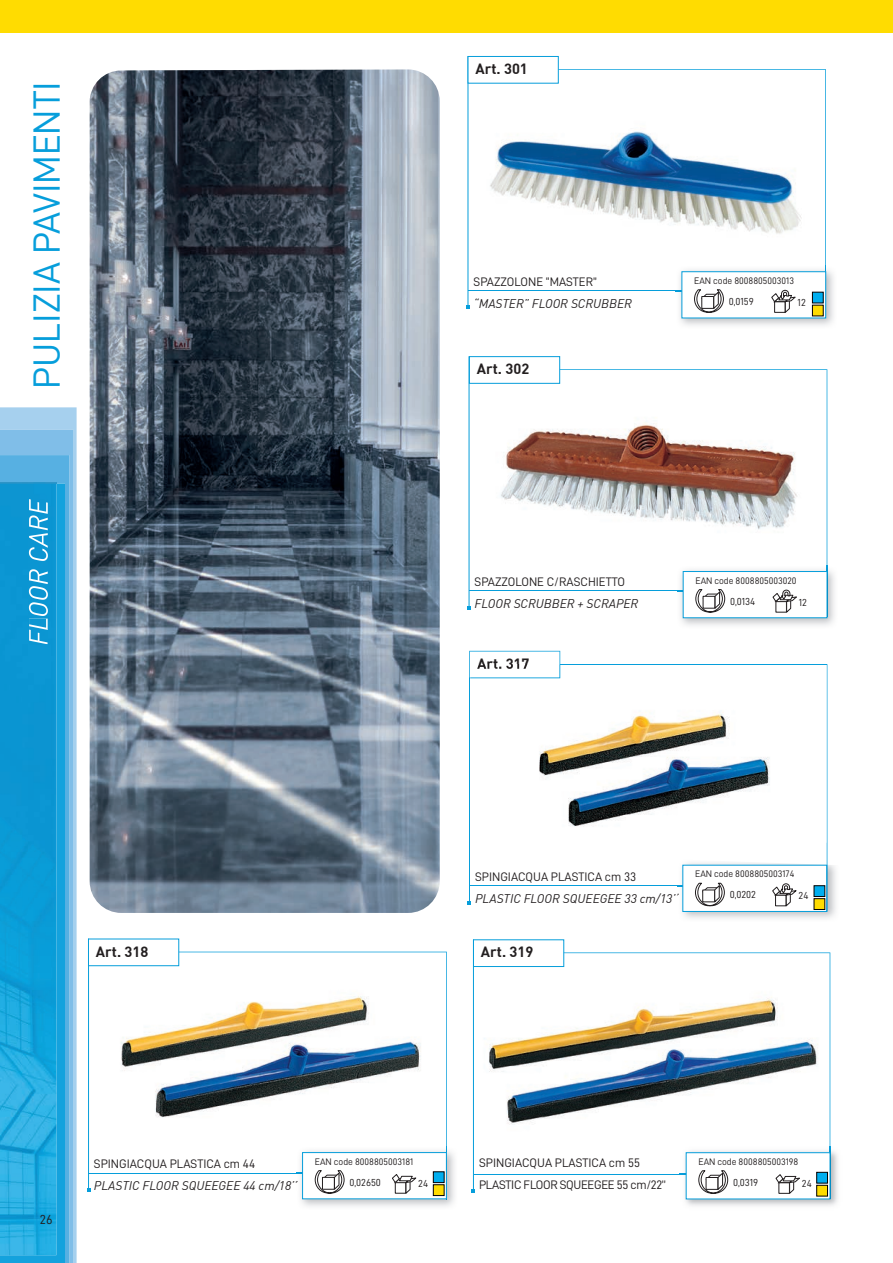
<style>
.page{position:relative;width:893px;height:1263px;background:#fff}
.page>*{position:absolute;margin:0;border:0;box-sizing:border-box;transform-origin:0 0}
.t1{font:37.95px "D DIN";color:#069edb}
.t2{font:700 14.55px "DIN";color:#231f20}
.t3{font:13.2px "D DIN";color:#231f20}
.t4{font:italic 12.45px "DIN";color:#231f20}
.t5{font:12.45px "D DIN";color:#231f20}
.t6{font:12.45px/21.9px "D DIN";letter-spacing:-.025em;color:#231f20}
.t7{font:10.2px "D DIN";color:#231f20}
.t8{font:9.45px "D DIN";color:#231f20}
</style>
<div class="page">
<img style="left:484px;top:1032px;width:68px;height:93px">
<img style="left:89px;top:966px;width:90px;height:152px">
<img style="left:490px;top:141px;width:56px;height:61px">
<svg style="left:0;top:407px;width:77px;height:856px;background:#add3ef"></svg>
<svg style="left:0;top:430px;width:74px;height:833px;background:#87c1e9"></svg>
<div style="left:0;top:455px;width:69px;height:808px;background:#57b0e2"></div>
<svg style="left:0;top:484px;width:65px;height:779px;background:#19a4dd"></svg>
<div style="left:0;top:0;width:893px;height:32px;background:#ffdc01"></div>
<hr style="left:470px;top:885px;width:214px;height:1px;background:#069edb">
<hr style="left:469px;top:651px;width:1px;height:253px;background:#069edb">
<svg style="left:469px;top:651px;width:91px;height:27px"></svg>
<hr style="left:468px;top:290px;width:216px;height:1px;background:#069edb">
<hr style="left:468px;top:56px;width:1px;height:253px;background:#069edb">
<svg style="left:546px;top:69px;width:280px;height:223px"></svg>
<div style="left:468px;top:56px;width:91px;height:28px;background:#fff;border:1px solid #069edb"></div>
<img style="left:676px;top:266px;width:158px;height:60px">
<div style="left:681px;top:271px;width:145px;height:47px;background:#fff;border:1px solid #069edb"></div>
<svg style="left:694px;top:289px;width:30px;height:24px"></svg>
<svg style="left:771px;top:290px;width:25px;height:23px"></svg>
<img style="left:677px;top:859px;width:159px;height:60px">
<svg style="left:677px;top:893px;width:2px;height:10px"></svg>
<img style="left:827px;top:865px;width:1px;height:47px">
<div style="left:682px;top:865px;width:145px;height:47px;background:#fff;border:1px solid #069edb"></div>
<svg style="left:695px;top:882px;width:30px;height:24px"></svg>
<svg style="left:772px;top:883px;width:25px;height:24px"></svg>
<hr style="left:474px;top:1174px;width:212px;height:1px;background:#069edb">
<hr style="left:473px;top:939px;width:1px;height:253px;background:#069edb">
<svg style="left:552px;top:952px;width:278px;height:222px"></svg>
<div style="left:473px;top:939px;width:91px;height:28px;background:#fff;border:1px solid #069edb"></div>
<img style="left:680px;top:1147px;width:158px;height:59px">
<img style="left:830px;top:1147px;width:1px;height:52px">
<div style="left:686px;top:1152px;width:144px;height:47px;background:#fff;border:1px solid #069edb"></div>
<svg style="left:698px;top:1170px;width:30px;height:24px"></svg>
<hr style="left:89px;top:1173px;width:214px;height:1px;background:#069edb">
<hr style="left:88px;top:939px;width:1px;height:252px;background:#069edb">
<svg style="left:179px;top:952px;width:268px;height:231px"></svg>
<div style="left:88px;top:939px;width:91px;height:27px;background:#fff;border:1px solid #069edb"></div>
<img style="left:500px;top:396px;width:328px;height:148px">
<hr style="left:469px;top:591px;width:213px;height:1px;background:#069edb">
<hr style="left:469px;top:356px;width:1px;height:253px;background:#069edb">
<svg style="left:559px;top:369px;width:268px;height:223px"></svg>
<div style="left:469px;top:356px;width:91px;height:28px;background:#fff;border:1px solid #069edb"></div>
<img style="left:677px;top:566px;width:158px;height:60px">
<img style="left:827px;top:566px;width:1px;height:51px">
<div style="left:683px;top:571px;width:144px;height:47px;background:#fff;border:1px solid #069edb"></div>
<svg style="left:695px;top:589px;width:30px;height:23px"></svg>
<svg style="left:772px;top:590px;width:25px;height:23px"></svg>
<img style="left:297px;top:1147px;width:158px;height:60px">
<div style="left:302px;top:1152px;width:145px;height:47px;background:#fff;border:1px solid #069edb"></div>
<svg style="left:315px;top:1170px;width:30px;height:23px"></svg>
<svg style="left:392px;top:1174px;width:25px;height:20px"></svg>
<img style="left:471px;top:665px;width:299px;height:162px">
<img style="left:560px;top:664px;width:266px;height:1px">
<img style="left:471px;top:664px;width:89px;height:14px">
<img style="left:477px;top:664px;width:52px;height:5px">
<img style="left:0;top:483px;width:56px;height:772px">
<img style="left:29px;top:631px;width:19px;height:13px">
<img style="left:29px;top:618px;width:19px;height:12px">
<svg style="left:29px;top:630px;width:19px;height:1px"></svg>
<img style="left:29px;top:499px;width:19px;height:117px">
<svg style="left:775px;top:1174px;width:25px;height:20px"></svg>
<img style="left:90px;top:69px;width:350px;height:844px">
<div style="left:812px;top:305px;width:11px;height:11px;background:#ffdc01;border:1px solid #000"></div>
<div style="left:812px;top:292px;width:11px;height:11px;background:#00aeef;border:1px solid #000"></div>
<div style="left:814px;top:898px;width:11px;height:12px;background:#ffdc01;border:1px solid #000"></div>
<div style="left:814px;top:885px;width:11px;height:12px;background:#00aeef;border:1px solid #000"></div>
<div style="left:433px;top:1184px;width:11px;height:12px;background:#ffdc01;border:1px solid #000"></div>
<div style="left:433px;top:1171px;width:11px;height:12px;background:#00aeef;border:1px solid #000"></div>
<div style="left:816px;top:1185px;width:12px;height:11px;background:#ffdc01;border:1px solid #000"></div>
<div style="left:816px;top:1172px;width:12px;height:11px;background:#00aeef;border:1px solid #000"></div>
<h1 class="t1" style="left:26px;top:389px;width:309px;rotate:-90deg">PULIZIA PAVIMENTI</h1>
<p class="t2" style="left:475px;top:59px;width:54px">Art. 301</p>
<p class="t5" style="left:474px;top:275px;width:125px">SPAZZOLONE “MASTER”</p>
<p class="t4" style="left:474px;top:295px;width:160px">“MASTER” FLOOR SCRUBBER</p>
<p class="t2" style="left:477px;top:359px;width:54px">Art. 302</p>
<p class="t8" style="left:694px;top:276px;width:101px">EAN code 8008805003013</p>
<p class="t7" style="left:729px;top:296px;width:27px">0,0159</p>
<p class="t7" style="left:798px;top:297px;width:10px">12</p>
<p class="t5" style="left:475px;top:575px;width:152px">SPAZZOLONE C/RASCHIETTO</p>
<p class="t4" style="left:475px;top:595px;width:165px">FLOOR SCRUBBER + SCRAPER</p>
<p class="t2" style="left:477px;top:654px;width:54px">Art. 317</p>
<p class="t8" style="left:696px;top:575px;width:103px">EAN code 8008805003020</p>
<p class="t7" style="left:730px;top:596px;width:27px">0,0134</p>
<p class="t7" style="left:799px;top:597px;width:10px">12</p>
<p class="t2" style="left:96px;top:942px;width:54px">Art. 318</p>
<p class="t5" style="left:475px;top:869px;width:163px">SPINGIACQUA PLASTICA cm 33</p>
<p class="t4" style="left:475px;top:890px;width:205px">PLASTIC FLOOR SQUEEGEE 33 cm/13’’</p>
<p class="t8" style="left:695px;top:869px;width:101px">EAN code 8008805003174</p>
<p class="t7" style="left:730px;top:889px;width:28px">0,0202</p>
<p class="t7" style="left:799px;top:890px;width:11px">24</p>
<p class="t2" style="left:481px;top:943px;width:54px">Art. 319</p>
<p class="t3" style="left:40px;top:1212px;width:14px">26</p>
<p class="t6" style="left:479px;top:1151px;width:188px">SPINGIACQUA PLASTICA cm 55<br>PLASTIC FLOOR SQUEEGEE 55 cm/22’’</p>
<p class="t8" style="left:315px;top:1156px;width:100px">EAN code 8008805003181</p>
<p class="t5" style="left:94px;top:1157px;width:163px">SPINGIACQUA PLASTICA cm 44</p>
<p class="t8" style="left:698px;top:1156px;width:101px">EAN code 8008805003198</p>
<p class="t4" style="left:94px;top:1177px;width:205px">PLASTIC FLOOR SQUEEGEE 44 cm/18’’</p>
<p class="t7" style="left:349px;top:1177px;width:33px">0,02650</p>
<p class="t7" style="left:418px;top:1178px;width:11px">24</p>
<p class="t7" style="left:733px;top:1177px;width:27px">0,0319</p>
<p class="t7" style="left:802px;top:1178px;width:11px">24</p>
</div>
